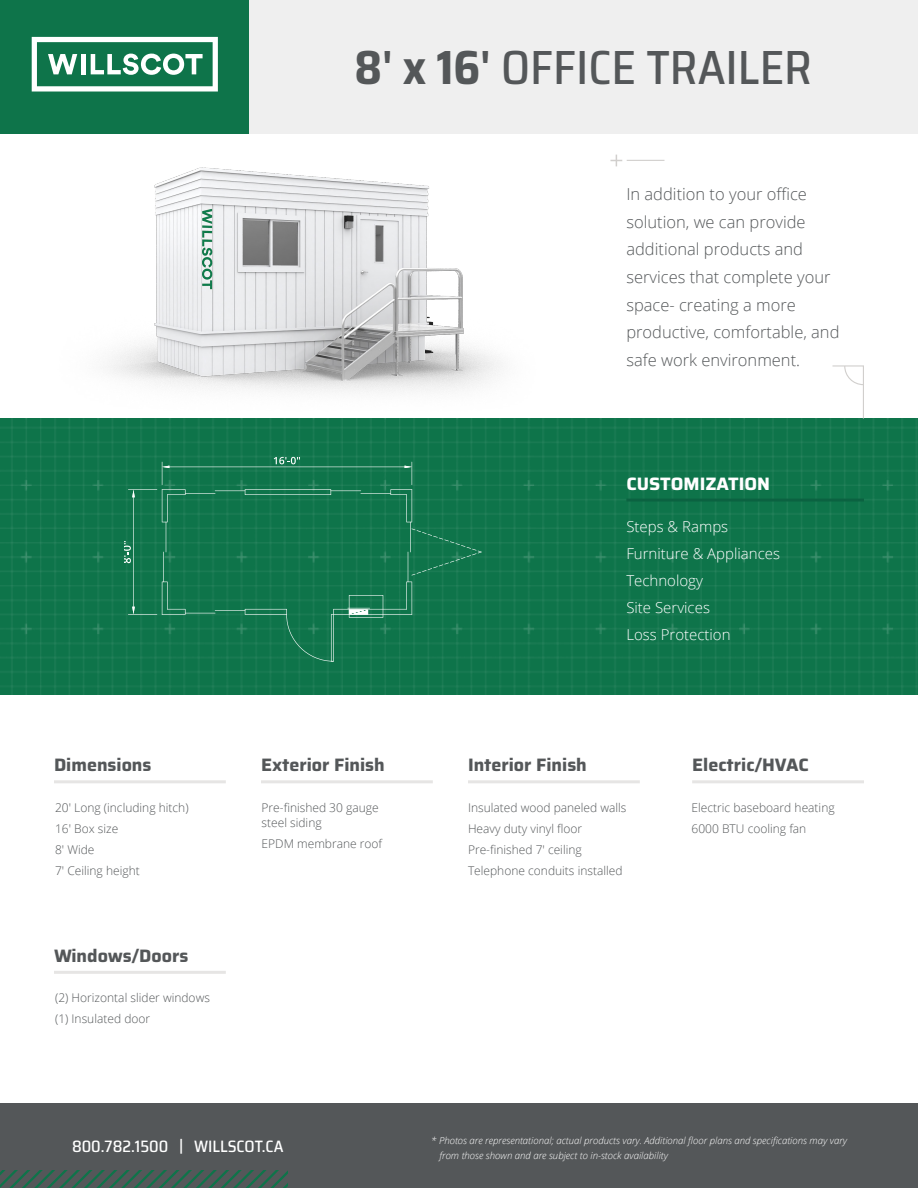
<style>
.page{position:relative;width:918px;height:1188px;background:#fff}
.page>*{position:absolute;margin:0;border:0;box-sizing:border-box;transform-origin:0 0}
.t1{font:500 semi-condensed 48px "Saira";color:#545759}
.BLACK_SUBHEAD{font:700 18px "Saira";color:#545759}
.WHITE_SUBHEAD{font:700 18px "Saira";color:#fff}
.t2{font:300 16.5px/27.6px "Open Sans";color:#545759}
.t3{font:500 semi-condensed 16.5px "Saira";color:#fff}
.t4{font:300 15px "Open Sans";color:#fff}
.t5{font:300 12px/15px "Open Sans";color:#545759}
.t6{font:italic 300 9.6px/14.2px "Open Sans";color:#fff}
.s1{font-weight:700}
.s2{font-weight:600}
</style>
<div class="page">
<img style="left:108px;top:167px;width:395px;height:226px">
<img style="left:0;top:418px;width:918px;height:277px">
<div style="left:249px;top:0;width:669px;height:133px;background:#efefef"></div>
<div style="left:0;top:0;width:249px;height:133px;background:#0e744a"></div>
<div style="left:0;top:1103px;width:918px;height:85px;background:#545759"></div>
<hr style="left:626px;top:499px;width:238px;height:3px;background:#0b6241">
<svg style="left:610px;top:155px;width:12px;height:11px"></svg>
<hr style="left:627px;top:160px;width:37px;height:1px;background:#d1cfcd">
<svg style="left:831px;top:365px;width:34px;height:55px"></svg>
<svg style="left:0;top:1170px;width:288px;height:18px"></svg>
<svg style="left:32px;top:37px;width:186px;height:55px"></svg>
<hr style="left:54px;top:780px;width:172px;height:3px;background:#e6e5e4">
<hr style="left:54px;top:971px;width:172px;height:3px;background:#e6e5e4">
<hr style="left:468px;top:780px;width:172px;height:3px;background:#e6e5e4">
<hr style="left:261px;top:780px;width:172px;height:3px;background:#e6e5e4">
<hr style="left:692px;top:780px;width:172px;height:3px;background:#e6e5e4">
<svg style="left:124px;top:457px;width:358px;height:205px;background:#14774f"></svg>
<p class="t1" style="left:354px;top:31px;width:459px"><span class="s1">8</span><span class="s2">'</span> <span class="s1">x 16</span><span class="s2">'</span> OFFICE TRAILER</p>
<p class="t2" style="left:626px;top:180px;width:215px">In addition to your office solution, we can provide additional products and services that complete your space- creating a more productive, comfortable, and safe work environment.</p>
<p class="WHITE_SUBHEAD" style="left:626px;top:469px;width:145px">CUSTOMIZATION</p>
<p class="BLACK_SUBHEAD" style="left:54px;top:751px;width:99px">Dimensions</p>
<p class="t5" style="left:55px;top:800px;width:135px">20' Long (including hitch)</p>
<p class="t5" style="left:55px;top:821px;width:65px">16' Box size</p>
<p class="t5" style="left:55px;top:842px;width:41px">8' Wide</p>
<p class="t5" style="left:55px;top:863px;width:86px">7' Ceiling height</p>
<p class="BLACK_SUBHEAD" style="left:54px;top:942px;width:136px">Windows/Doors</p>
<p class="t5" style="left:55px;top:990px;width:156px">(2) Horizontal slider windows</p>
<p class="t5" style="left:55px;top:1011px;width:97px">(1) Insulated door</p>
<p class="t4" style="left:626px;top:516px;width:103px">Steps &amp; Ramps</p>
<p class="t4" style="left:626px;top:543px;width:155px">Furniture &amp; Appliances</p>
<p class="t4" style="left:626px;top:570px;width:78px">Technology</p>
<p class="t4" style="left:626px;top:597px;width:85px">Site Services</p>
<p class="t4" style="left:626px;top:624px;width:106px">Loss Protection</p>
<p class="BLACK_SUBHEAD" style="left:261px;top:751px;width:125px">Exterior Finish</p>
<p class="BLACK_SUBHEAD" style="left:468px;top:751px;width:120px">Interior Finish</p>
<p class="BLACK_SUBHEAD" style="left:692px;top:751px;width:118px">Electric/HVAC</p>
<p class="t5" style="left:262px;top:800px;width:119px">Pre-finished 30 gauge steel siding</p>
<p class="t5" style="left:262px;top:836px;width:122px">EPDM membrane roof</p>
<p class="t5" style="left:468px;top:800px;width:160px">Insulated wood paneled walls</p>
<p class="t5" style="left:468px;top:821px;width:116px">Heavy duty vinyl floor</p>
<p class="t5" style="left:468px;top:842px;width:115px">Pre-finished 7' ceiling</p>
<p class="t5" style="left:468px;top:863px;width:156px">Telephone conduits installed</p>
<p class="t5" style="left:692px;top:800px;width:145px">Electric baseboard heating</p>
<p class="t5" style="left:692px;top:821px;width:116px">6000 BTU cooling fan</p>
<p class="t3" style="left:72px;top:1134px;width:213px">800.782.1500 | WILLSCOT.CA</p>
<p class="t6" style="left:439px;top:1133px;width:409px;text-indent:-8px">* Photos are representational; actual products vary. Additional floor plans and specifications may vary from those shown and are subject to in-stock availability</p>
</div>
